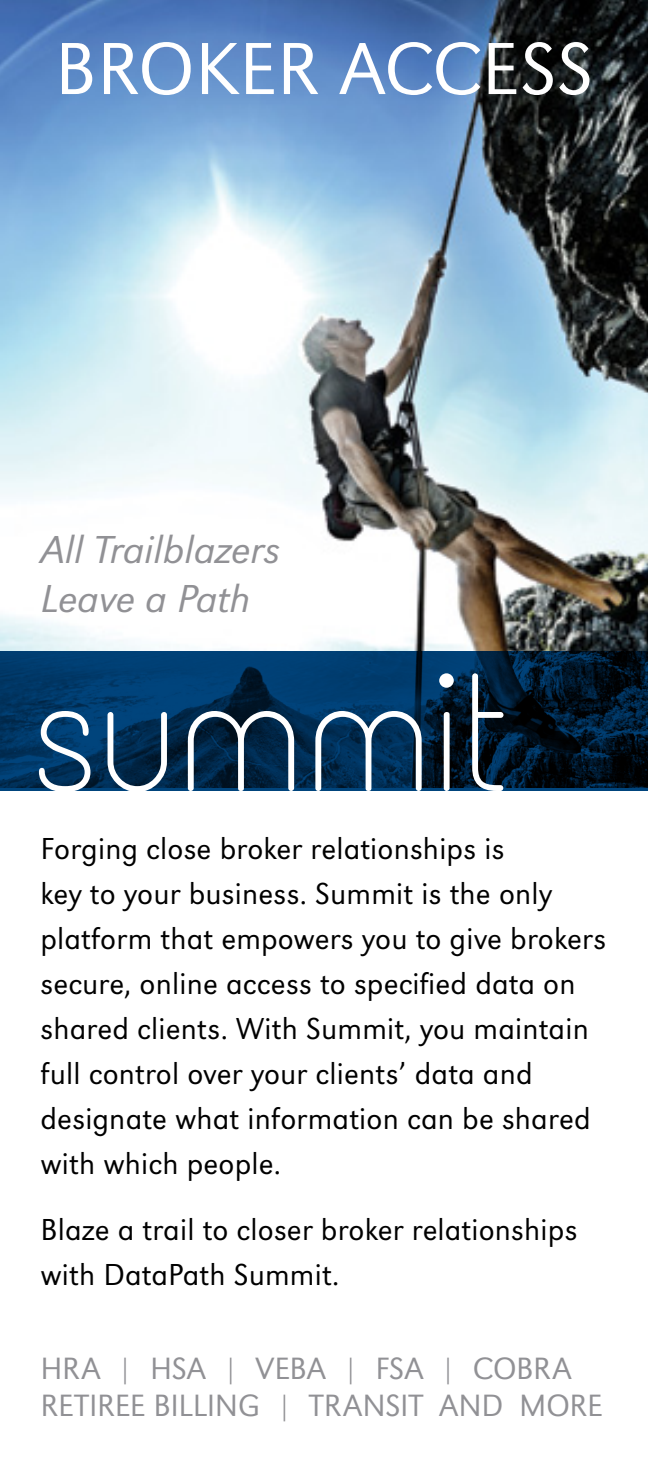
<style>
.page{position:relative;width:648px;height:1458px;background:#fff}
.page>*{position:absolute;margin:0;border:0;box-sizing:border-box;transform-origin:0 0}
.t1{font:300 76.5px "URW Grotesk";letter-spacing:.005em;color:#fff}
.t2{font:italic 300 40.5px/48.6px "URW Grotesk";color:#919195}
.Sub_Head{font:300 31.95px/36.7px "URW Grotesk";letter-spacing:-.005em;color:#919195}
.Sub_Text{font:300 31.5px/45px "URW Grotesk";letter-spacing:.005em;color:#000}
</style>
<div class="page">
<img style="left:0;top:0;width:648px;height:651px">
<svg style="left:0;top:651px;width:648px;height:140px;background:#002a4e"></svg>
<svg style="left:39px;top:711px;width:51px;height:80px"></svg>
<svg style="left:108px;top:712px;width:59px;height:79px"></svg>
<svg style="left:188px;top:711px;width:106px;height:80px"></svg>
<svg style="left:315px;top:711px;width:107px;height:80px"></svg>
<svg style="left:439px;top:673px;width:15px;height:118px"></svg>
<svg style="left:472px;top:673px;width:31px;height:118px"></svg>
<p class="t1" style="left:55px;top:25px;width:540px">BROKER ACCESS</p>
<p class="t2" style="left:40px;top:526px;width:241px">All Trailblazers<br>Leave a Path</p>
<p class="Sub_Text" style="left:40px;top:827px;width:567px">Forging close broker relationships is<br>key to your business. Summit is the only platform that empowers you to give brokers secure, online access to specified data on shared clients. With Summit, you maintain full control over your clients’ data and designate what information can be shared with which people.</p>
<p class="Sub_Text" style="left:40px;top:1207px;width:538px">Blaze a trail to closer broker relationships with DataPath Summit.</p>
<p class="Sub_Head" style="left:40px;top:1350px;width:564px">HRA | HSA | VEBA | FSA | COBRA<br>RETIREE BILLING | TRANSIT AND MORE</p>
</div>
